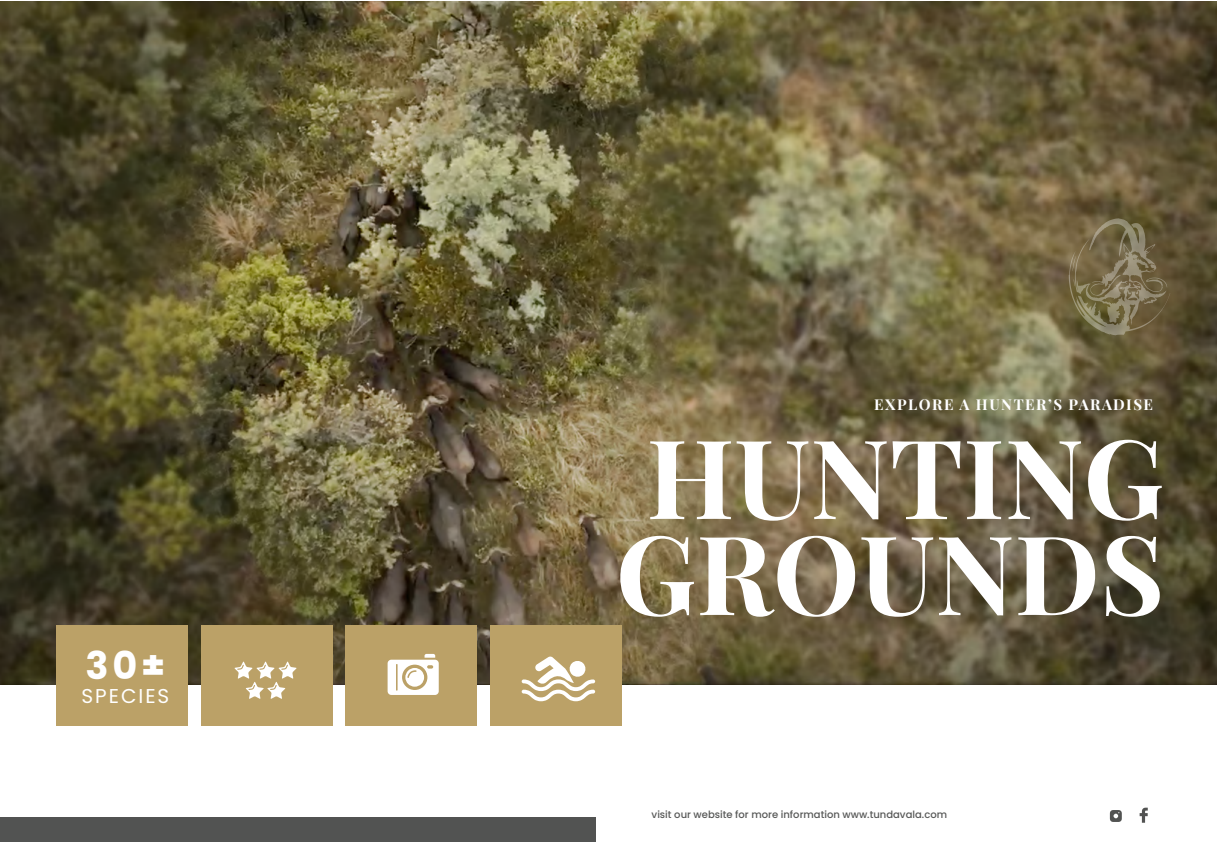
<style>
.page{position:relative;width:1217px;height:842px;background:#fff}
.page>*{position:absolute;margin:0;border:0;box-sizing:border-box;transform-origin:0 0}
.t1{font:700 110px/96px "Playfair Display";color:#fff}
.t2{font:700 38.3px "Poppins";color:#fff}
.t3{font:20px "Poppins";letter-spacing:.1em;color:#fff}
.t4{font:700 15px "Playfair Display";letter-spacing:.1em;color:#fff}
.t5{font:500 10px "Poppins";color:#575857}
</style>
<div class="page">
<img style="left:0;top:2px;width:1216px;height:682px">
<svg style="left:1068px;top:218px;width:102px;height:117px;background:#766b4b"></svg>
<div style="left:0;top:817px;width:595px;height:24px;background:#525352"></div>
<div style="left:56px;top:626px;width:132px;height:100px;background:#bba167"></div>
<div style="left:201px;top:626px;width:132px;height:100px;background:#bba167"></div>
<div style="left:345px;top:626px;width:132px;height:100px;background:#bba167"></div>
<div style="left:490px;top:626px;width:132px;height:100px;background:#bba167"></div>
<svg style="left:1139px;top:808px;width:8px;height:15px"></svg>
<svg style="left:1109px;top:810px;width:12px;height:12px"></svg>
<svg style="left:521px;top:656px;width:74px;height:45px"></svg>
<svg style="left:234px;top:661px;width:63px;height:38px"></svg>
<svg style="left:387px;top:654px;width:52px;height:41px"></svg>
<h2 class="t2" style="left:85px;top:643px;width:81px">30±</h2>
<h3 class="t3" style="left:81px;top:684px;width:89px">SPECIES</h3>
<h3 class="t4" style="left:874px;top:392px;width:280px">EXPLORE A HUNTER’S PARADISE</h3>
<h1 class="t1" style="left:615px;top:421px;width:550px">HUNTING<br>GROUNDS</h1>
<p class="t5" style="left:651px;top:809px;width:297px">visit our website for more information www.tundavala.com</p>
</div>
